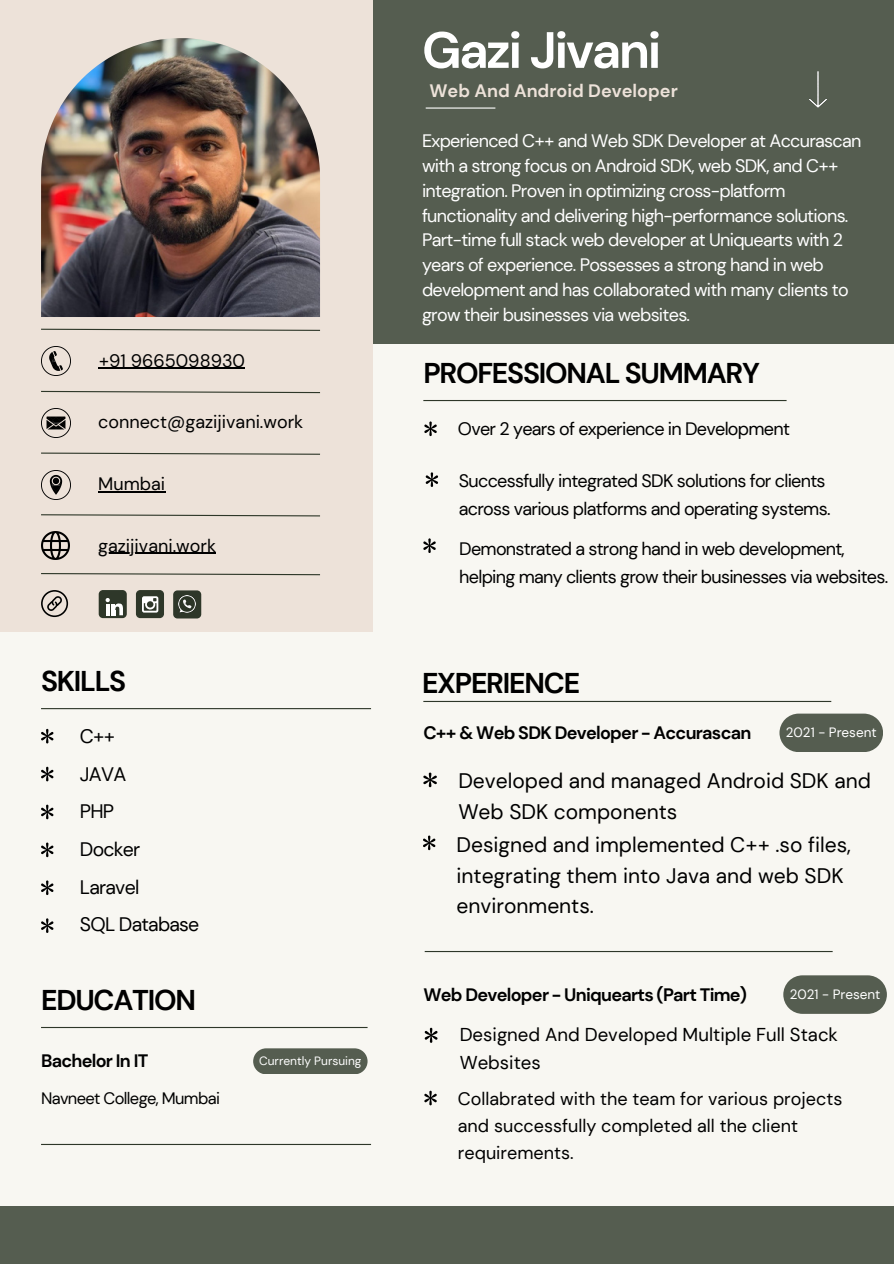
<style>
.page{position:relative;width:894px;height:1264px;background:#fff}
.page>*{position:absolute;margin:0;border:0;box-sizing:border-box;transform-origin:0 0}
.t1{font:700 51px "DM Sans";letter-spacing:-.045em;color:#fff}
.t2{font:700 28.5px "DM Sans";letter-spacing:-.045em;color:#000}
.t3{font:21px/30.3px "DM Sans";color:#000}
.t4{font:19.5px "DM Sans";letter-spacing:-.04em;color:#000}
.t5{font:18.6px/27.9px "DM Sans";color:#000}
.t6{font:18px/24.8px "DM Sans";letter-spacing:-.04em;color:#fff}
.t7{font:18px/28.2px "DM Sans";letter-spacing:-.04em;color:#000}
.t8{font:18px/27px "DM Sans";color:#000}
.t9{font:700 18px "DM Sans";letter-spacing:-.04em;color:#000}
.t10{font:700 18px "DM Sans";color:#ede2d9}
.t11{font:16.5px "DM Sans";letter-spacing:-.04em;color:#000}
.t12{font:13.5px "DM Sans";color:#fff}
.t13{font:12px "DM Sans";color:#fff}
</style>
<div class="page">
<div style="left:0;top:0;width:893px;height:1263px;background:#f8f7f2"></div>
<div style="left:0;top:1206px;width:893px;height:57px;background:#555d50"></div>
<div style="left:169px;top:0;width:724px;height:343px;background:#555d50"></div>
<div style="left:0;top:0;width:372px;height:631px;background:#ede2d9"></div>
<img style="left:41px;top:38px;width:279px;height:279px">
<svg style="left:41px;top:328px;width:279px;height:3px"></svg>
<svg style="left:41px;top:390px;width:279px;height:4px"></svg>
<svg style="left:41px;top:452px;width:279px;height:3px"></svg>
<img style="left:41px;top:346px;width:29px;height:29px">
<img style="left:41px;top:408px;width:29px;height:29px">
<img style="left:41px;top:470px;width:29px;height:29px">
<hr style="left:423px;top:400px;width:363px;height:1px;background:#2e3729">
<svg style="left:424px;top:421px;width:12px;height:15px"></svg>
<hr style="left:41px;top:1026px;width:326px;height:2px;background:#2e3729">
<hr style="left:41px;top:1143px;width:330px;height:1px;background:#2e3729">
<hr style="left:41px;top:708px;width:330px;height:1px;background:#2e3729">
<img style="left:809px;top:71px;width:17px;height:36px">
<hr style="left:425px;top:107px;width:70px;height:2px;background:#fff">
<svg style="left:425px;top:472px;width:13px;height:15px"></svg>
<svg style="left:423px;top:772px;width:14px;height:15px"></svg>
<svg style="left:423px;top:835px;width:12px;height:15px"></svg>
<svg style="left:41px;top:729px;width:12px;height:14px"></svg>
<svg style="left:41px;top:766px;width:12px;height:15px"></svg>
<svg style="left:41px;top:804px;width:12px;height:15px"></svg>
<svg style="left:41px;top:842px;width:12px;height:15px"></svg>
<svg style="left:41px;top:880px;width:12px;height:15px"></svg>
<svg style="left:41px;top:918px;width:12px;height:15px"></svg>
<svg style="left:423px;top:538px;width:12px;height:15px"></svg>
<svg style="left:779px;top:713px;width:103px;height:39px;background:#636a5e"></svg>
<svg style="left:424px;top:1027px;width:13px;height:15px"></svg>
<svg style="left:424px;top:1090px;width:12px;height:15px"></svg>
<svg style="left:783px;top:975px;width:103px;height:38px;background:#62695c"></svg>
<hr style="left:424px;top:950px;width:408px;height:2px;background:#2e3729">
<div style="left:253px;top:1048px;width:114px;height:26px;background:#555d50;border-radius:13px"></div>
<hr style="left:423px;top:701px;width:408px;height:1px;background:#2e3729">
<svg style="left:41px;top:514px;width:279px;height:3px"></svg>
<img style="left:41px;top:531px;width:28px;height:29px">
<div style="left:99px;top:590px;width:28px;height:28px;background:#2e3729;border-radius:4px"></div>
<svg style="left:106px;top:598px;width:17px;height:17px"></svg>
<div style="left:136px;top:590px;width:28px;height:28px;background:#2e3729;border-radius:4px"></div>
<svg style="left:142px;top:596px;width:16px;height:16px"></svg>
<div style="left:173px;top:590px;width:28px;height:28px;background:#2e3729;border-radius:4px"></div>
<img style="left:179px;top:596px;width:16px;height:16px">
<svg style="left:41px;top:573px;width:279px;height:3px"></svg>
<svg style="left:41px;top:590px;width:27px;height:27px"></svg>
<hr style="left:99px;top:367px;width:146px;height:2px;background:#000">
<hr style="left:98px;top:491px;width:67px;height:1px;background:#000">
<hr style="left:98px;top:552px;width:118px;height:2px;background:#000">
<h6 class="t8" style="left:99px;top:347px;width:148px">+91 9665098930</h6>
<h2 class="t8" style="left:98px;top:409px;width:207px">connect@gazijivani.work</h2>
<p class="t7" style="left:98px;top:470px;width:68px">Mumbai</p>
<p class="t8" style="left:98px;top:532px;width:119px">gazijivani.work</p>
<p class="t1" style="left:422px;top:17px;width:241px">Gazi Jivani</p>
<p class="t10" style="left:429px;top:79px;width:250px">Web And Android Developer</p>
<p class="t6" style="left:422px;top:129px;width:441px">Experienced C++ and Web SDK Developer at Accurascan with a strong focus on Android SDK, web SDK, and C++ integration. Proven in optimizing cross-platform functionality and delivering high-performance solutions.<br>Part-time full stack web developer at Uniquearts with 2 years of experience. Possesses a strong hand in web development and has collaborated with many clients to grow their businesses via websites.</p>
<p class="t2" style="left:423px;top:355px;width:338px">PROFESSIONAL SUMMARY</p>
<p class="t7" style="left:458px;top:414px;width:333px">Over 2 years of experience in Development</p>
<h6 class="t7" style="left:459px;top:466px;width:373px">Successfully integrated SDK solutions for clients across various platforms and operating systems.</h6>
<p class="t7" style="left:459px;top:535px;width:430px">Demonstrated a strong hand in web development, helping many clients grow their businesses via websites.</p>
<p class="t2" style="left:41px;top:662px;width:87px">SKILLS</p>
<p class="t2" style="left:422px;top:664px;width:160px">EXPERIENCE</p>
<p class="t4" style="left:80px;top:723px;width:37px">C++</p>
<h6 class="t4" style="left:80px;top:761px;width:48px">JAVA</h6>
<p class="t4" style="left:80px;top:799px;width:36px">PHP</p>
<h6 class="t4" style="left:80px;top:836px;width:62px">Docker</h6>
<p class="t4" style="left:80px;top:874px;width:61px">Laravel</p>
<p class="t4" style="left:80px;top:911px;width:121px">SQL Database</p>
<p class="t2" style="left:41px;top:981px;width:157px">EDUCATION</p>
<p class="t9" style="left:41px;top:1049px;width:109px">Bachelor In IT</p>
<p class="t11" style="left:41px;top:1087px;width:180px">Navneet College, Mumbai</p>
<h6 class="t13" style="left:259px;top:1053px;width:104px">Currently Pursuing</h6>
<p class="t9" style="left:423px;top:720px;width:329px">C++ &amp; Web SDK Developer - Accurascan</p>
<p class="t12" style="left:785px;top:723px;width:92px">2021 - Present</p>
<p class="t3" style="left:458px;top:766px;width:414px">Developed and managed Android SDK and<br>Web SDK components</p>
<p class="t3" style="left:456px;top:830px;width:396px">Designed and implemented C++ .so files, integrating them into Java and web SDK environments.</p>
<h5 class="t9" style="left:423px;top:983px;width:325px">Web Developer - Uniquearts (Part Time)</h5>
<p class="t12" style="left:789px;top:985px;width:92px">2021 - Present</p>
<p class="t5" style="left:459px;top:1020px;width:379px">Designed And Developed Multiple Full Stack<br>Websites</p>
<h1 class="t8" style="left:458px;top:1084px;width:386px">Collabrated with the team for various projects and successfully completed all the client requirements.</h1>
</div>
